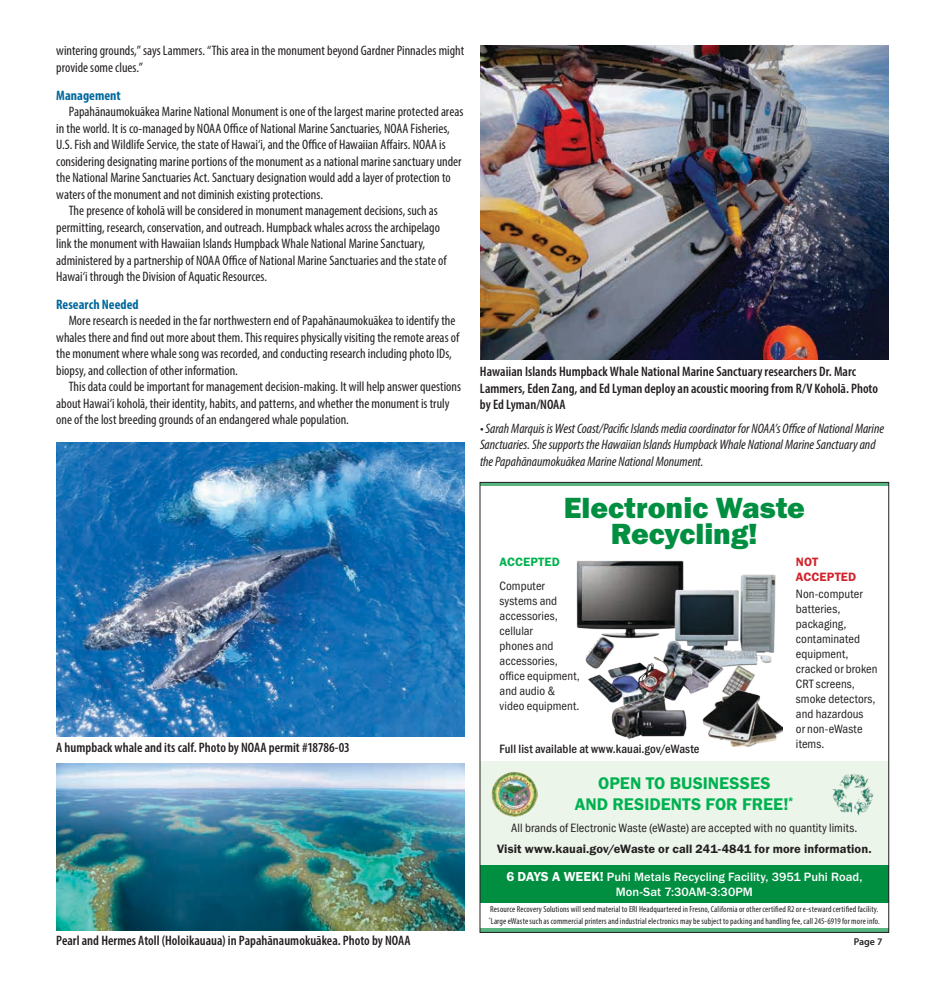
<style>
.page{position:relative;width:945px;height:990px;background:#fff}
.page>*{position:absolute;margin:0;border:0;box-sizing:border-box;transform-origin:0 0}
.t1{font:30.25px/26.2px "Franklin Gothic URW Hea";color:#008f40;text-align:center}
.t2{font:17.5px/21px "Franklin Gothic URW Dem";color:#00b14f;text-align:center}
.t3{font:condensed 13.75px/16.5px "Myriad Pro";color:#231f20}
.t4{font:600 condensed 13.75px/16.5px "Myriad Pro";color:#231f20}
.t5{font:italic condensed 13.75px/16.5px "Myriad Pro";letter-spacing:-.005em;color:#231f20}
.t6{font:700 condensed 13.75px "Myriad Pro";letter-spacing:.005em;color:#00689c}
.t7{font:12.5px/15px "Franklin Gothic URW Cond";letter-spacing:.005em;color:#231f20}
.t8{font:500 12.5px/15px "Franklin Gothic URW";color:#fff;text-align:center}
.t9{font:12.5px "Franklin Gothic URW Dem";letter-spacing:.005em;color:#231f20}
.t10{font:500 12.5px "Franklin Gothic URW Cond";letter-spacing:.005em;color:#231f20}
.t11{font:12.5px/15px "Franklin Gothic URW Dem";letter-spacing:.01em;color:#d2232a}
.t12{font:12.5px "Franklin Gothic URW Dem";letter-spacing:.015em;color:#00b14f}
.t13{font:600 10px "Myriad Pro";color:#231f20}
.t14{font:condensed 8.75px "Myriad Pro";letter-spacing:.015em;color:#231f20}
.s1{font-family:"Franklin Gothic URW Dem";font-weight:400;font-size:13.5px}
</style>
<div class="page">
<div style="left:480px;top:761px;width:409px;height:138px;background:#ebf5ea"></div>
<div style="left:480px;top:865px;width:409px;height:38px;background:#008f40"></div>
<svg style="left:480px;top:482px;width:409px;height:4px;background:#4b926a"></svg>
<hr style="left:480px;top:929px;width:409px;height:3px;background:#008f40">
<img style="left:576px;top:560px;width:108px;height:69px">
<img style="left:669px;top:570px;width:107px;height:94px">
<img style="left:728px;top:663px;width:29px;height:28px">
<img style="left:703px;top:691px;width:80px;height:56px">
<img style="left:584px;top:620px;width:144px;height:96px">
<img style="left:609px;top:692px;width:79px;height:47px">
<img style="left:491px;top:772px;width:47px;height:44px">
<img style="left:832px;top:774px;width:42px;height:41px">
<img style="left:56px;top:443px;width:409px;height:293px">
<img style="left:56px;top:763px;width:409px;height:167px">
<img style="left:480px;top:45px;width:409px;height:315px">
<p class="t3" style="left:56px;top:42px;width:410px">wintering grounds,” says Lammers. “This area in the monument beyond Gardner Pinnacles might provide some clues.”</p>
<p class="t6" style="left:56px;top:86px;width:66px">Management</p>
<p class="t3" style="left:69px;top:103px;width:396px">Papahānaumokuākea Marine National Monument is one of the largest marine protected areas</p>
<p class="t3" style="left:56px;top:120px;width:395px">in the world. It is co-managed by NOAA Office of National Marine Sanctuaries, NOAA Fisheries,</p>
<p class="t3" style="left:56px;top:136px;width:391px">U.S. Fish and Wildlife Service, the state of Hawai‘i, and the Office of Hawaiian Affairs. NOAA is</p>
<p class="t3" style="left:56px;top:153px;width:407px">considering designating marine portions of the monument as a national marine sanctuary under</p>
<p class="t3" style="left:56px;top:169px;width:396px">the National Marine Sanctuaries Act. Sanctuary designation would add a layer of protection to</p>
<p class="t3" style="left:56px;top:186px;width:268px">waters of the monument and not diminish existing protections.</p>
<p class="t3" style="left:69px;top:202px;width:371px">The presence of koholā will be considered in monument management decisions, such as</p>
<p class="t3" style="left:56px;top:219px;width:385px">permitting, research, conservation, and outreach. Humpback whales across the archipelago</p>
<p class="t3" style="left:56px;top:235px;width:371px">link the monument with Hawaiian Islands Humpback Whale National Marine Sanctuary,</p>
<p class="t3" style="left:56px;top:252px;width:392px">administered by a partnership of NOAA Office of National Marine Sanctuaries and the state of</p>
<p class="t3" style="left:56px;top:268px;width:212px">Hawai‘i through the Division of Aquatic Resources.</p>
<p class="t6" style="left:56px;top:296px;width:84px">Research Needed</p>
<p class="t3" style="left:56px;top:312px;width:404px;text-indent:12px">More research is needed in the far northwestern end of Papahānaumokuākea to identify the whales there and find out more about them. This requires physically visiting the remote areas of the monument where whale song was recorded, and conducting research including photo IDs, biopsy, and collection of other information.</p>
<p class="t3" style="left:56px;top:378px;width:406px;text-indent:12px">This data could be important for management decision-making. It will help answer questions about Hawai‘i koholā, their identity, habits, and patterns, and whether the monument is truly one of the lost breeding grounds of an endangered whale population.</p>
<p class="t4" style="left:56px;top:739px;width:295px">A humpback whale and its calf. Photo by NOAA permit #18786-03</p>
<p class="t4" style="left:56px;top:932px;width:356px">Pearl and Hermes Atoll (Holoikauaua) in Papahānaumokuākea. Photo by NOAA</p>
<p class="t4" style="left:480px;top:363px;width:400px">Hawaiian Islands Humpback Whale National Marine Sanctuary researchers Dr. Marc<br>Lammers, Eden Zang, and Ed Lyman deploy an acoustic mooring from R/V Koholā. Photo by Ed Lyman/NOAA</p>
<p class="t5" style="left:480px;top:420px;width:406px">• Sarah Marquis is West Coast/Pacific Islands media coordinator for NOAA’s Office of National Marine<br>Sanctuaries. She supports the Hawaiian Islands Humpback Whale National Marine Sanctuary and the Papahānaumokuākea Marine National Monument.</p>
<h1 class="t1" style="left:564px;top:493px;width:243px">Electronic Waste<br>Recycling!</h1>
<p class="t12" style="left:500px;top:554px;width:62px">ACCEPTED</p>
<p class="t11" style="left:796px;top:554px;width:62px">NOT<br>ACCEPTED</p>
<p class="t7" style="left:500px;top:577px;width:82px">Computer systems and accessories, cellular<br>phones and accessories, office equipment, and audio &amp; video equipment.</p>
<p class="t7" style="left:796px;top:585px;width:83px">Non-computer batteries, packaging, contaminated equipment, cracked or broken<br>CRT screens, smoke detectors, and hazardous<br>or non-eWaste items.</p>
<p class="t10" style="left:500px;top:740px;width:201px">Full list available at www.kauai.gov/eWaste</p>
<p class="t2" style="left:575px;top:773px;width:220px">OPEN TO BUSINESSES<br>AND RESIDENTS FOR FREE!<sup>*</sup></p>
<p class="t9" style="left:497px;top:841px;width:376px">Visit www.kauai.gov/eWaste or call 241-4841 for more information.</p>
<p class="t7" style="left:511px;top:820px;width:348px">All brands of Electronic Waste (eWaste) are accepted with no quantity limits.</p>
<p class="t8" style="left:506px;top:869px;width:358px"><span class="s1">6 DAYS A WEEK!</span> Puhi Metals Recycling Facility, 3951 Puhi Road,<br>Mon-Sat 7:30AM-3:30PM</p>
<p class="t14" style="left:490px;top:904px;width:390px">Resource Recovery Solutions will send material to ERI Headquartered in Fresno, California or other certified R2 or e-steward certified facility.</p>
<p class="t14" style="left:489px;top:915px;width:393px"><sup>*</sup>Large eWaste such as commercial printers and industrial electronics may be subject to packing and handling fee, call 245-6919 for more info.</p>
<p class="t13" style="left:854px;top:935px;width:30px">Page 7</p>
</div>
